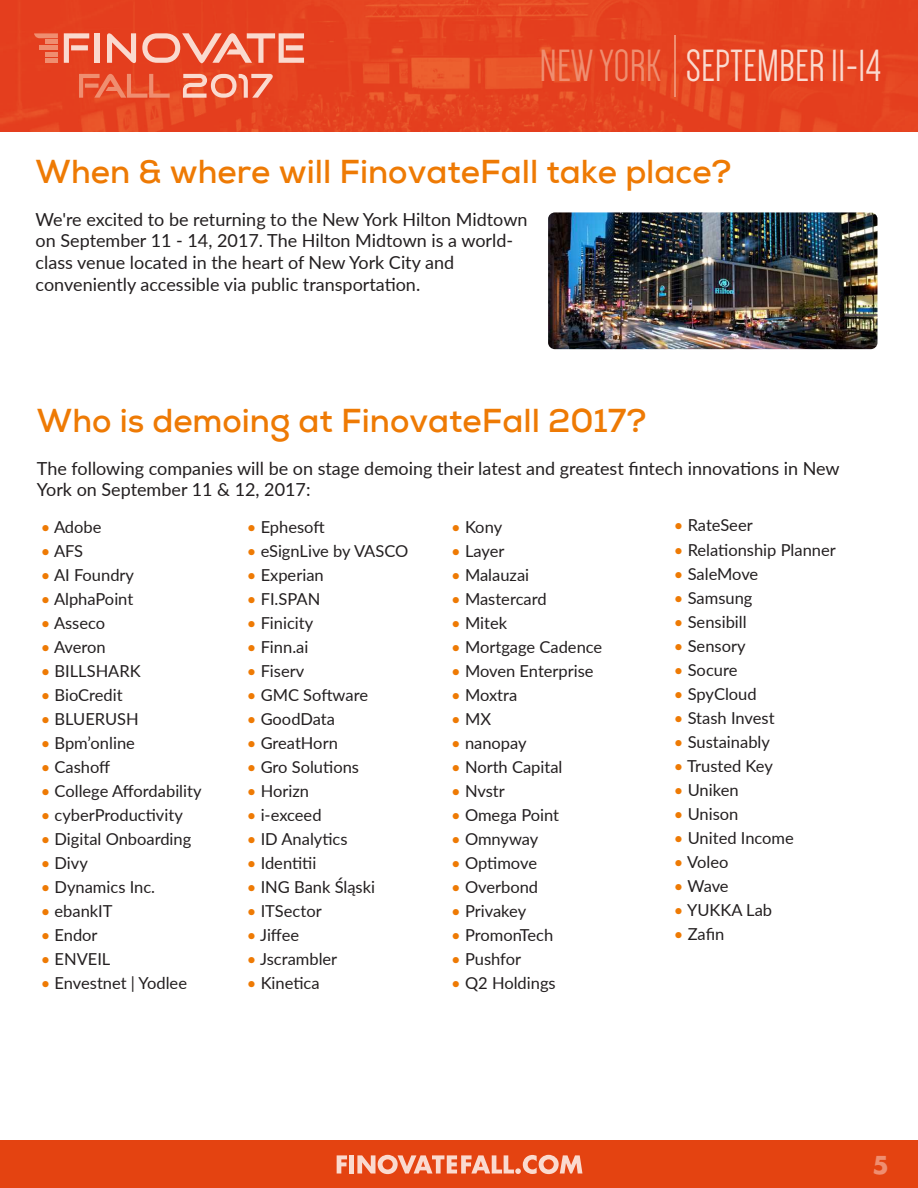
<style>
.page{position:relative;width:918px;height:1188px;background:#fff}
.page>*{position:absolute;margin:0;border:0;box-sizing:border-box;transform-origin:0 0}
.t1{font:46.5px "Dense";color:#fadacf}
.t2{font:700 33px "Nexa";color:#ee7a04}
.t3{font:700 24px "Futura Std";color:#ef8e70}
.t4{font:18px/21.6px "Lato";color:#231f20}
.t5{font:16.5px "Lato";color:#231f20}
.s1{color:#ef8e70}
.s2{color:#ee7a04}
</style>
<div class="page">
<div style="left:0;top:1140px;width:918px;height:48px;background:#e44311"></div>
<svg style="left:337px;top:1155px;width:10px;height:19px"></svg>
<hr style="left:350px;top:1155px;width:4px;height:19px;background:#fadacf">
<svg style="left:357px;top:1155px;width:225px;height:19px"></svg>
<img style="left:0;top:0;width:918px;height:131px">
<hr style="left:674px;top:35px;width:2px;height:61px;background:#ef8e70">
<svg style="left:64px;top:33px;width:25px;height:30px"></svg>
<div style="left:95px;top:33px;width:5px;height:30px;background:#fadacf"></div>
<svg style="left:107px;top:33px;width:29px;height:30px"></svg>
<svg style="left:142px;top:33px;width:162px;height:30px"></svg>
<div style="left:40px;top:45px;width:18px;height:5px;background:#ef8e70"></div>
<div style="left:45px;top:39px;width:13px;height:5px;background:#ef8e70"></div>
<hr style="left:45px;top:52px;width:13px;height:4px;background:#ef8e70">
<div style="left:45px;top:58px;width:13px;height:5px;background:#ef8e70"></div>
<svg style="left:34px;top:33px;width:24px;height:5px"></svg>
<svg style="left:79px;top:74px;width:91px;height:24px"></svg>
<svg style="left:183px;top:74px;width:90px;height:24px"></svg>
<img style="left:548px;top:212px;width:329px;height:137px">
<h1 class="t1" style="left:540px;top:43px;width:343px"><span class="s1">NEW YORK</span> SEPTEMBER 11-14</h1>
<h2 class="t2" style="left:36px;top:150px;width:697px">When &amp; where will FinovateFall take place?</h2>
<p class="t4" style="left:36px;top:208px;width:493px">We're excited to be returning to the New York Hilton Midtown on September 11 - 14, 2017. The Hilton Midtown is a world&shy;class venue located in the heart of New York City and conveniently accessible via public transportation.</p>
<h2 class="t2" style="left:37px;top:399px;width:611px">Who is demoing at FinovateFall 2017?</h2>
<p class="t4" style="left:37px;top:457px;width:804px">The following companies will be on stage demoing their latest and greatest fintech innovations in New<br>York on September 11 &amp; 12, 2017:</p>
<p class="t5" style="left:41px;top:515px;width:62px"><span class="s2">•</span> Adobe</p>
<p class="t5" style="left:41px;top:539px;width:44px"><span class="s2">•</span> AFS</p>
<p class="t5" style="left:41px;top:563px;width:95px"><span class="s2">•</span> AI Foundry</p>
<p class="t5" style="left:41px;top:587px;width:94px"><span class="s2">•</span> AlphaPoint</p>
<p class="t5" style="left:41px;top:611px;width:66px"><span class="s2">•</span> Asseco</p>
<p class="t5" style="left:41px;top:635px;width:66px"><span class="s2">•</span> Averon</p>
<p class="t5" style="left:41px;top:659px;width:101px"><span class="s2">•</span> BILLSHARK</p>
<p class="t5" style="left:41px;top:683px;width:83px"><span class="s2">•</span> BioCredit</p>
<p class="t5" style="left:41px;top:707px;width:100px"><span class="s2">•</span> BLUERUSH</p>
<p class="t5" style="left:41px;top:731px;width:96px"><span class="s2">•</span> Bpm’online</p>
<p class="t5" style="left:41px;top:755px;width:71px"><span class="s2">•</span> Cashoff</p>
<p class="t5" style="left:41px;top:779px;width:162px"><span class="s2">•</span> College Affordability</p>
<p class="t5" style="left:41px;top:803px;width:144px"><span class="s2">•</span> cyberProductivity</p>
<p class="t5" style="left:41px;top:827px;width:152px"><span class="s2">•</span> Digital Onboarding</p>
<p class="t5" style="left:41px;top:851px;width:49px"><span class="s2">•</span> Divy</p>
<p class="t5" style="left:41px;top:875px;width:116px"><span class="s2">•</span> Dynamics Inc.</p>
<p class="t5" style="left:41px;top:899px;width:73px"><span class="s2">•</span> ebankIT</p>
<p class="t5" style="left:41px;top:923px;width:58px"><span class="s2">•</span> Endor</p>
<p class="t5" style="left:41px;top:947px;width:71px"><span class="s2">•</span> ENVEIL</p>
<p class="t5" style="left:41px;top:971px;width:148px"><span class="s2">•</span> Envestnet | Yodlee</p>
<p class="t5" style="left:674px;top:514px;width:80px"><span class="s2">•</span> RateSeer</p>
<p class="t5" style="left:674px;top:538px;width:163px"><span class="s2">•</span> Relationship Planner</p>
<p class="t5" style="left:674px;top:562px;width:86px"><span class="s2">•</span> SaleMove</p>
<p class="t5" style="left:674px;top:586px;width:80px"><span class="s2">•</span> Samsung</p>
<p class="t5" style="left:674px;top:610px;width:74px"><span class="s2">•</span> Sensibill</p>
<p class="t5" style="left:674px;top:634px;width:73px"><span class="s2">•</span> Sensory</p>
<p class="t5" style="left:674px;top:658px;width:65px"><span class="s2">•</span> Socure</p>
<p class="t5" style="left:674px;top:682px;width:84px"><span class="s2">•</span> SpyCloud</p>
<p class="t5" style="left:674px;top:706px;width:102px"><span class="s2">•</span> Stash Invest</p>
<p class="t5" style="left:674px;top:730px;width:98px"><span class="s2">•</span> Sustainably</p>
<p class="t5" style="left:674px;top:754px;width:100px"><span class="s2">•</span> Trusted Key</p>
<p class="t5" style="left:674px;top:778px;width:66px"><span class="s2">•</span> Uniken</p>
<p class="t5" style="left:674px;top:802px;width:66px"><span class="s2">•</span> Unison</p>
<p class="t5" style="left:674px;top:826px;width:121px"><span class="s2">•</span> United Income</p>
<p class="t5" style="left:674px;top:850px;width:56px"><span class="s2">•</span> Voleo</p>
<p class="t5" style="left:674px;top:874px;width:56px"><span class="s2">•</span> Wave</p>
<p class="t5" style="left:674px;top:898px;width:100px"><span class="s2">•</span> YUKKA Lab</p>
<p class="t5" style="left:674px;top:922px;width:52px"><span class="s2">•</span> Zafin</p>
<p class="t5" style="left:247px;top:515px;width:79px"><span class="s2">•</span> Ephesoft</p>
<p class="t5" style="left:247px;top:539px;width:163px"><span class="s2">•</span> eSignLive by VASCO</p>
<p class="t5" style="left:247px;top:563px;width:78px"><span class="s2">•</span> Experian</p>
<p class="t5" style="left:247px;top:587px;width:75px"><span class="s2">•</span> FI.SPAN</p>
<p class="t5" style="left:247px;top:611px;width:68px"><span class="s2">•</span> Finicity</p>
<p class="t5" style="left:247px;top:635px;width:63px"><span class="s2">•</span> Finn.ai</p>
<p class="t5" style="left:247px;top:659px;width:59px"><span class="s2">•</span> Fiserv</p>
<p class="t5" style="left:247px;top:683px;width:123px"><span class="s2">•</span> GMC Software</p>
<p class="t5" style="left:247px;top:707px;width:90px"><span class="s2">•</span> GoodData</p>
<p class="t5" style="left:247px;top:731px;width:93px"><span class="s2">•</span> GreatHorn</p>
<p class="t5" style="left:247px;top:755px;width:114px"><span class="s2">•</span> Gro Solutions</p>
<p class="t5" style="left:247px;top:779px;width:64px"><span class="s2">•</span> Horizn</p>
<p class="t5" style="left:247px;top:803px;width:76px"><span class="s2">•</span> i-exceed</p>
<p class="t5" style="left:247px;top:827px;width:102px"><span class="s2">•</span> ID Analytics</p>
<p class="t5" style="left:247px;top:851px;width:71px"><span class="s2">•</span> Identitii</p>
<p class="t5" style="left:247px;top:876px;width:130px"><span class="s2">•</span> ING Bank Śląski</p>
<p class="t5" style="left:247px;top:900px;width:76px"><span class="s2">•</span> ITSector</p>
<p class="t5" style="left:247px;top:924px;width:54px"><span class="s2">•</span> Jiffee</p>
<p class="t5" style="left:247px;top:948px;width:92px"><span class="s2">•</span> Jscrambler</p>
<p class="t5" style="left:247px;top:972px;width:74px"><span class="s2">•</span> Kinetica</p>
<p class="t5" style="left:451px;top:516px;width:52px"><span class="s2">•</span> Kony</p>
<p class="t5" style="left:451px;top:540px;width:55px"><span class="s2">•</span> Layer</p>
<p class="t5" style="left:451px;top:564px;width:79px"><span class="s2">•</span> Malauzai</p>
<p class="t5" style="left:451px;top:588px;width:97px"><span class="s2">•</span> Mastercard</p>
<p class="t5" style="left:451px;top:612px;width:57px"><span class="s2">•</span> Mitek</p>
<p class="t5" style="left:451px;top:636px;width:153px"><span class="s2">•</span> Mortgage Cadence</p>
<p class="t5" style="left:451px;top:660px;width:144px"><span class="s2">•</span> Moven Enterprise</p>
<p class="t5" style="left:451px;top:684px;width:68px"><span class="s2">•</span> Moxtra</p>
<p class="t5" style="left:451px;top:708px;width:41px"><span class="s2">•</span> MX</p>
<p class="t5" style="left:451px;top:732px;width:77px"><span class="s2">•</span> nanopay</p>
<p class="t5" style="left:451px;top:756px;width:113px"><span class="s2">•</span> North Capital</p>
<p class="t5" style="left:451px;top:780px;width:55px"><span class="s2">•</span> Nvstr</p>
<p class="t5" style="left:451px;top:804px;width:109px"><span class="s2">•</span> Omega Point</p>
<p class="t5" style="left:451px;top:828px;width:89px"><span class="s2">•</span> Omnyway</p>
<p class="t5" style="left:451px;top:852px;width:87px"><span class="s2">•</span> Optimove</p>
<p class="t5" style="left:451px;top:876px;width:89px"><span class="s2">•</span> Overbond</p>
<p class="t5" style="left:451px;top:900px;width:76px"><span class="s2">•</span> Privakey</p>
<p class="t5" style="left:451px;top:924px;width:104px"><span class="s2">•</span> PromonTech</p>
<p class="t5" style="left:451px;top:948px;width:71px"><span class="s2">•</span> Pushfor</p>
<p class="t5" style="left:451px;top:972px;width:106px"><span class="s2">•</span> Q2 Holdings</p>
<h3 class="t3" style="left:873px;top:1149px;width:18px">5</h3>
</div>
